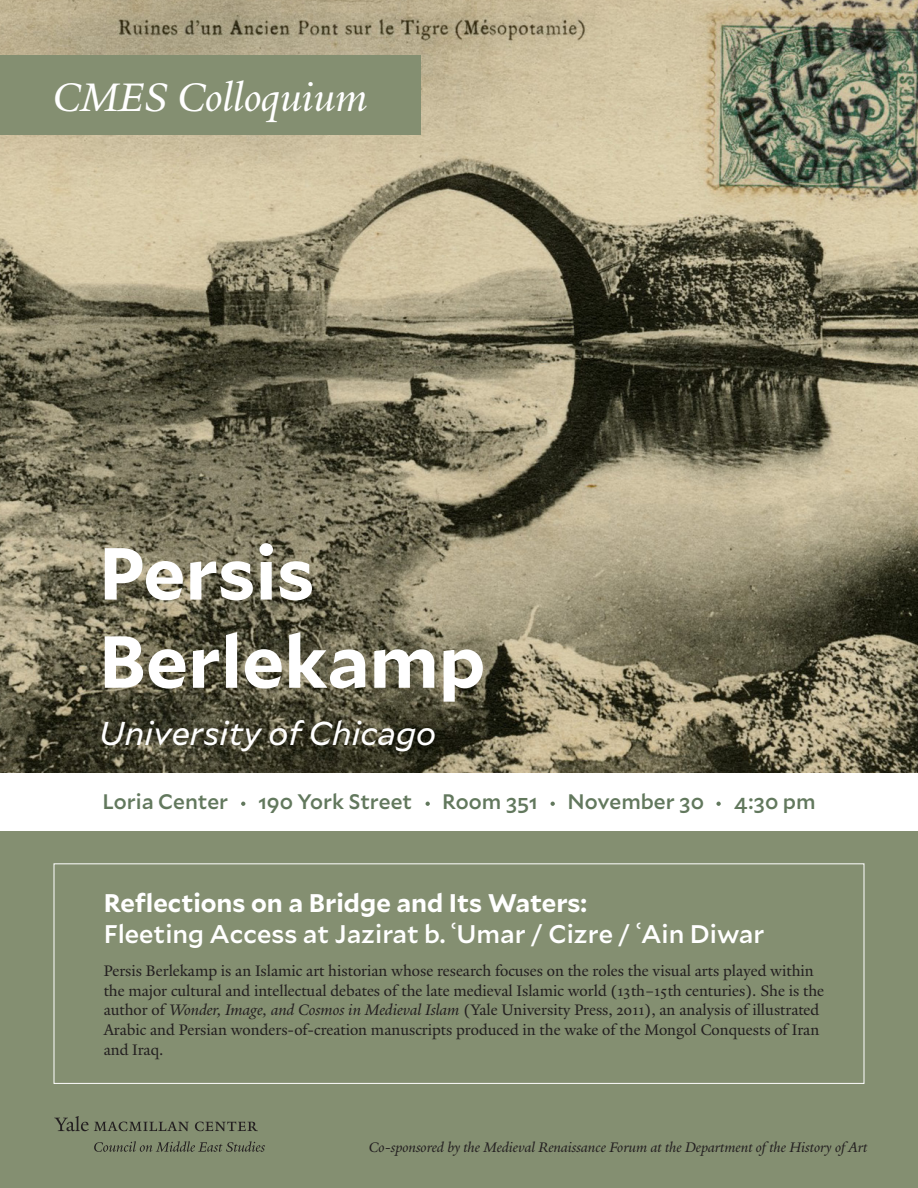
<style>
.page{position:relative;width:918px;height:1188px;background:#fff}
.page>*{position:absolute;margin:0;border:0;box-sizing:border-box;transform-origin:0 0}
.t1{font:700 73.5px "Mallory";color:#fff}
.t2{font:italic 43.2px "Yale New";color:#fff}
.t3{font:italic 33px "Mallory";color:#fff}
.t4{font:500 25.5px/30.6px "Mallory";color:#fff}
.t5{font:500 21px "Mallory";color:#62785d}
.t6{font:16.5px/19.8px "Yale New";color:#231f20}
.t7{font:italic 15px "Yale New";color:#231f20}
.s1{font-weight:700}
.s2{font-style:italic}
</style>
<div class="page">
<img style="left:0;top:0;width:918px;height:772px">
<div style="left:0;top:832px;width:918px;height:356px;background:#848f71"></div>
<div style="left:0;top:55px;width:420px;height:80px;background:#848f71"></div>
<svg style="left:54px;top:1116px;width:135px;height:15px"></svg>
<svg style="left:195px;top:1122px;width:63px;height:9px"></svg>
<svg style="left:94px;top:1141px;width:171px;height:11px"></svg>
<svg style="left:241px;top:802px;width:4px;height:4px"></svg>
<svg style="left:426px;top:802px;width:4px;height:4px"></svg>
<svg style="left:551px;top:802px;width:4px;height:4px"></svg>
<svg style="left:716px;top:802px;width:5px;height:4px"></svg>
<div style="left:54px;top:863px;width:810px;height:221px;border:1px solid #fff"></div>
<p class="t2" style="left:53px;top:71px;width:316px">CMES Colloquium</p>
<p class="t1" style="left:99px;top:518px;width:217px">Persis</p>
<p class="t1" style="left:99px;top:606px;width:388px">Berlekamp</p>
<p class="t3" style="left:99px;top:709px;width:339px">University of Chicago</p>
<p class="t5" style="left:102px;top:786px;width:127px">Loria Center</p>
<p class="t5" style="left:258px;top:786px;width:155px">190 York Street</p>
<p class="t5" style="left:442px;top:786px;width:97px">Room 351</p>
<p class="t5" style="left:568px;top:786px;width:138px">November 30</p>
<p class="t5" style="left:734px;top:786px;width:83px">4:30 pm</p>
<p class="t4" style="left:104px;top:886px;width:662px"><span class="s1">Reflections on a Bridge and Its Waters:<br></span>Fleeting Access at Jazirat b. ʿUmar / Cizre / ʿAin Diwar</p>
<p class="t6" style="left:104px;top:961px;width:722px">Persis Berlekamp is an Islamic art historian whose research focuses on the roles the visual arts played within the major cultural and intellectual debates of the late medieval Islamic world (13th–15th centuries). She is the author of <span class="s2">Wonder, Image, and Cosmos in Medieval Islam</span> (Yale University Press, 2011), an analysis of illustrated Arabic and Persian wonders-of-creation manuscripts produced in the wake of the Mongol Conquests of Iran and Iraq.</p>
<p class="t7" style="left:369px;top:1139px;width:500px">Co-sponsored by the Medieval Renaissance Forum at the Department of the History of Art</p>
</div>
